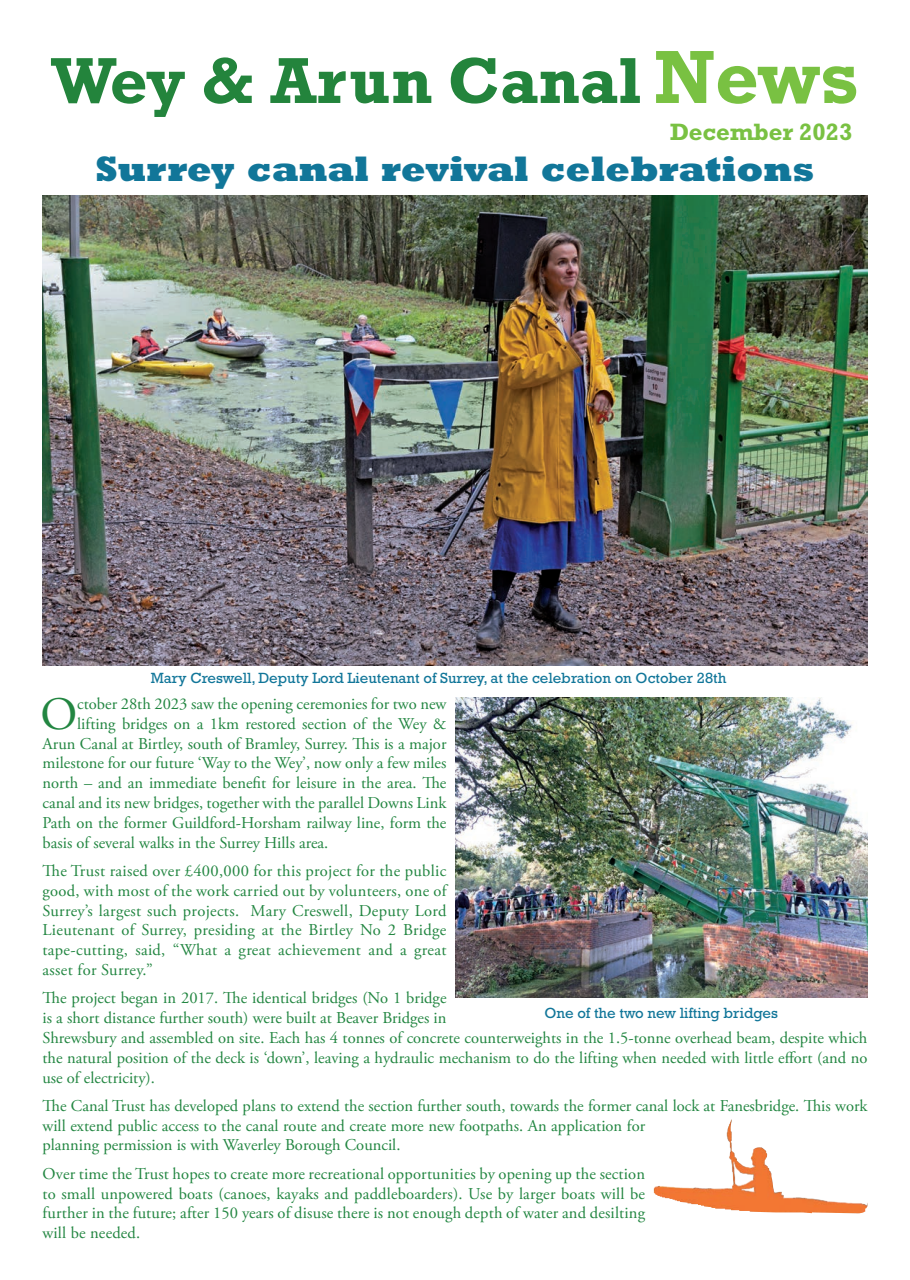
<style>
.page{position:relative;width:910px;height:1280px;background:#fff}
.page>*{position:absolute;margin:0;border:0;box-sizing:border-box;transform-origin:0 0}
.t1{font:700 66px "Rockwell Std";color:#23843c}
.t2{font:46.35px "Adobe Garamond Pro";color:#228641}
.t3{font:800 36px "Rockwell Std";color:#117699}
.t4{font:700 24px "Rockwell Std";color:#79c142}
.t5{font:16.5px/19.8px "Adobe Garamond Pro";color:#228641;text-align:justify}
.t6{font:15px "Rockwell Std";color:#117699}
.s1{font-size:76.5px;color:#79c142}
</style>
<div class="page">
<img style="left:43px;top:196px;width:824px;height:469px">
<img style="left:455px;top:697px;width:412px;height:300px">
<img style="left:654px;top:1119px;width:213px;height:94px">
<h1 class="t1" style="left:51px;top:42px;width:809px">Wey &amp; Arun Canal <span class="s1">News</span></h1>
<h3 class="t4" style="left:670px;top:117px;width:184px">December 2023</h3>
<h3 class="t3" style="left:95px;top:146px;width:721px">Surrey canal revival celebrations</h3>
<p class="t6" style="left:151px;top:669px;width:577px">Mary Creswell, Deputy Lord Lieutenant of Surrey, at the celebration on October 28th</p>
<h2 class="t2" style="left:40px;top:686px;width:38px">O</h2>
<p class="t5" style="left:77px;top:694px;width:371px">ctober 28th 2023 saw the opening ceremonies for two new</p>
<p class="t5" style="left:77px;top:714px;width:371px">lifting bridges on a 1km restored section of the Wey &amp;</p>
<p class="t5" style="left:43px;top:734px;width:405px">Arun Canal at Birtley, south of Bramley, Surrey. This is a major</p>
<p class="t5" style="left:43px;top:754px;width:405px">milestone for our future ‘Way to the Wey’, now only a few miles</p>
<p class="t5" style="left:43px;top:774px;width:405px">north – and an immediate benefit for leisure in the area. The</p>
<p class="t5" style="left:43px;top:793px;width:405px">canal and its new bridges, together with the parallel Downs Link</p>
<p class="t5" style="left:43px;top:813px;width:405px">Path on the former Guildford-Horsham railway line, form the</p>
<p class="t5" style="left:43px;top:833px;width:287px">basis of several walks in the Surrey Hills area.</p>
<p class="t5" style="left:43px;top:861px;width:405px">The Trust raised over £400,000 for this project for the public good, with most of the work carried out by volunteers, one of Surrey’s largest such projects. Mary Creswell, Deputy Lord Lieutenant of Surrey, presiding at the Birtley No 2 Bridge tape-cutting, said, “What a great achievement and a great asset for Surrey.”</p>
<p class="t5" style="left:43px;top:989px;width:826px;text-align:left">The project began in 2017. The identical bridges (No 1 bridge<br>is a short distance further south) were built at Beaver Bridges in<br>Shrewsbury and assembled on site. Each has 4 tonnes of concrete counterweights in the 1.5-tonne overhead beam, despite which the natural position of the deck is ‘down’, leaving a hydraulic mechanism to do the lifting when needed with little effort (and no use of electricity).</p>
<p class="t5" style="left:43px;top:1096px;width:826px;text-align:left">The Canal Trust has developed plans to extend the section further south, towards the former canal lock at Fanesbridge. This work will extend public access to the canal route and create more new footpaths. An application for<br>planning permission is with Waverley Borough Council.</p>
<p class="t5" style="left:43px;top:1164px;width:604px">Over time the Trust hopes to create more recreational opportunities by opening up the section to small unpowered boats (canoes, kayaks and paddleboarders). Use by larger boats will be further in the future; after 150 years of disuse there is not enough depth of water and desilting will be needed.</p>
<p class="t6" style="left:544px;top:1004px;width:235px">One of the two new lifting bridges</p>
</div>
